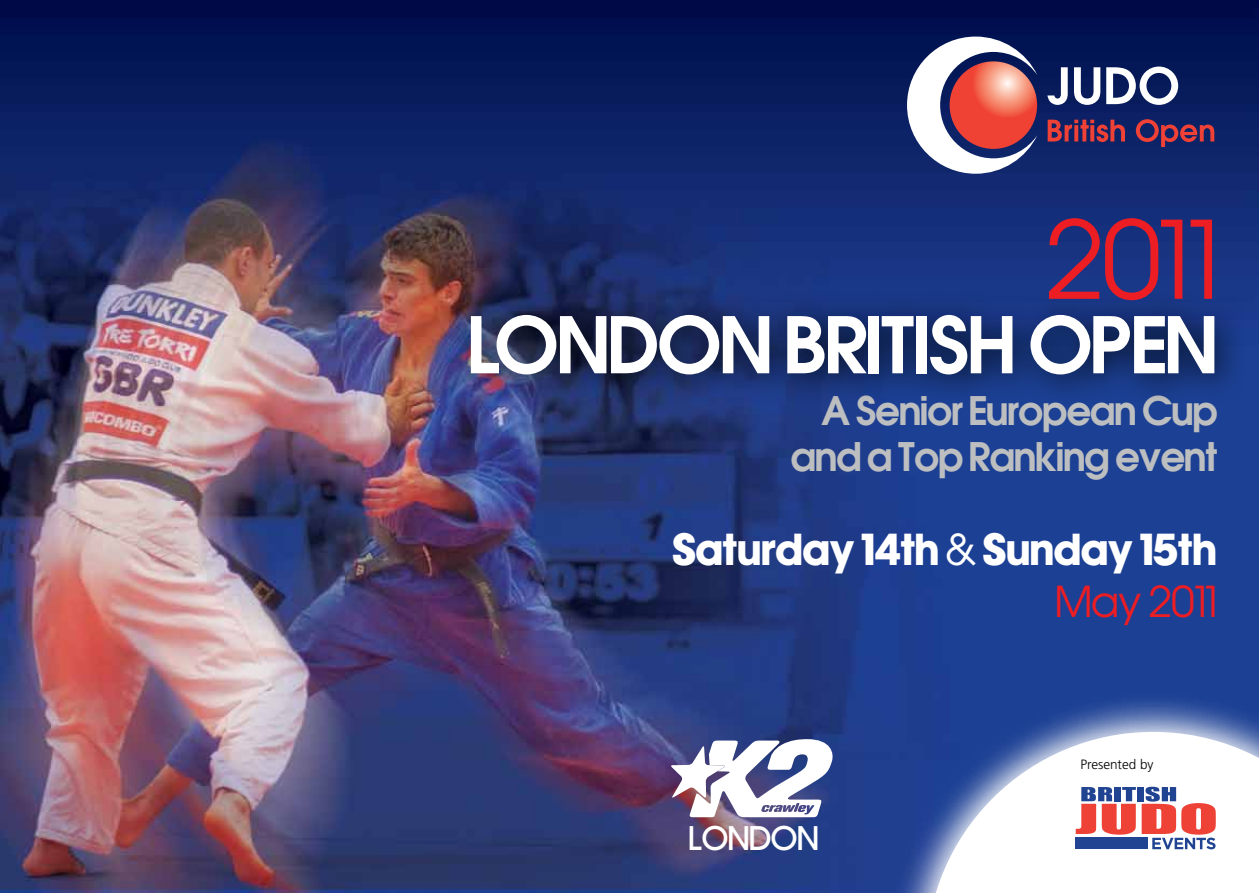
<style>
.page{position:relative;width:1259px;height:893px;background:#fff}
.page>*{position:absolute;margin:0;border:0;box-sizing:border-box;transform-origin:0 0}
.t1{font:108px "Avan Garde ITCSH";color:#ed1d24}
.t2{font:600 78px "Avan Garde ITCSH";letter-spacing:.005em;color:#fff}
.t3{font:700 42.75px/51.8px "Avan Garde ITCSH";letter-spacing:.01em;color:#fff;text-align:right}
.t4{font:600 39.45px/46.5px "Avan Garde ITCSH";color:#bcbec0;text-align:right}
.t5{font:500 32.55px "Avan Garde ITCSH";letter-spacing:.01em;color:#fff}
.t6{font:300 13.5px "Frutiger";color:#000}
.s1{font-weight:400}
.s2{font-weight:400;color:#ed1d24}
</style>
<div class="page">
<img style="left:0;top:0;width:1259px;height:893px">
<svg style="left:907px;top:37px;width:130px;height:137px"></svg>
<svg style="left:949px;top:61px;width:88px;height:88px;background:#ed6454"></svg>
<svg style="left:1047px;top:120px;width:78px;height:22px;background:#7b314d"></svg>
<svg style="left:1135px;top:119px;width:79px;height:28px;background:#5a2c55"></svg>
<svg style="left:1047px;top:67px;width:20px;height:38px"></svg>
<svg style="left:1074px;top:67px;width:26px;height:38px"></svg>
<svg style="left:1106px;top:67px;width:72px;height:38px"></svg>
<svg style="left:886px;top:689px;width:373px;height:204px;background:#2c4b99"></svg>
<svg style="left:926px;top:732px;width:333px;height:161px"></svg>
<svg style="left:1075px;top:787px;width:60px;height:48px"></svg>
<div style="left:1137px;top:787px;width:6px;height:14px;background:#204392"></div>
<div style="left:1075px;top:838px;width:73px;height:11px;background:#204392"></div>
<svg style="left:1141px;top:787px;width:74px;height:62px"></svg>
<div style="left:446px;top:290px;width:799px;height:114px;background:#000;opacity:.75"></div>
<svg style="left:671px;top:739px;width:161px;height:78px"></svg>
<h1 class="t1" style="left:1048px;top:198px;width:170px">2011</h1>
<h2 class="t2" style="left:469px;top:300px;width:749px">LONDON BRITISH OPEN</h2>
<p class="t4" style="left:791px;top:388px;width:428px">A Senior European Cup and a Top Ranking event</p>
<p class="t3" style="left:673px;top:525px;width:545px">Saturday 14th <span class="s1">&amp;</span> Sunday 15th<br><span class="s2">May 2011</span></p>
<p class="t5" style="left:689px;top:819px;width:131px">LONDON</p>
<p class="t6" style="left:1080px;top:757px;width:75px">Presented by</p>
</div>
